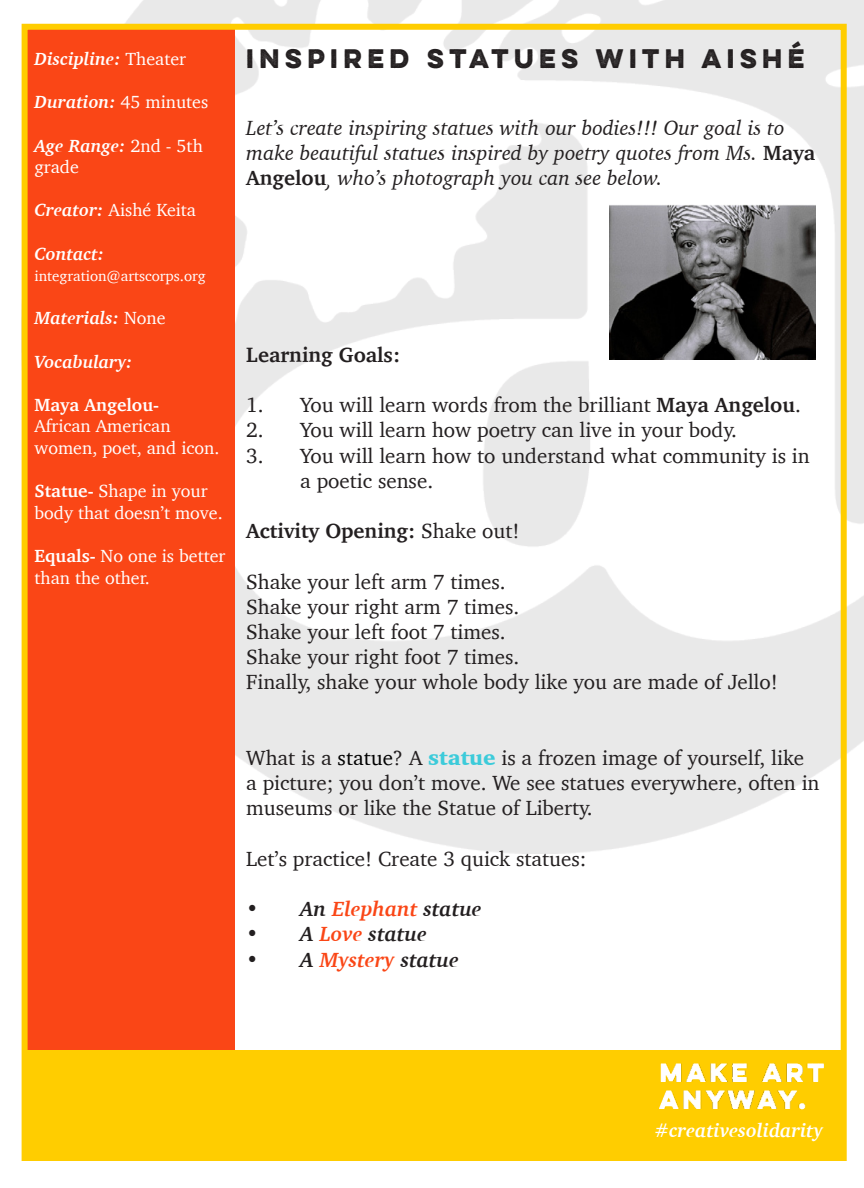
<style>
.page{position:relative;width:864px;height:1188px;background:#fff}
.page>*{position:absolute;margin:0;border:0;box-sizing:border-box;transform-origin:0 0}
.t1{font:700 24px "Lulo One";color:#231f20}
.t2{font:21px/25.2px "Charter";color:#231f20}
.t3{font:italic 21px/25.2px "Charter";color:#231f20}
.t4{font:italic 700 21px "Charter";color:#231f20}
.t5{font:700 21px "Charter";color:#231f20}
.t6{font:italic 700 19.5px "Charter";color:#fff}
.t7{font:18px/21.6px "Charter";color:#fff}
.t8{font:italic 700 18px "Charter";color:#fff}
.t9{font:700 18px "Charter";color:#fff}
.t10{font:15px "Charter";color:#fff}
.s1{font-weight:400;font-style:normal}
.s2{font-weight:700;font-style:italic}
.s3{font-weight:700}
.s4{font-weight:700;font-style:normal}
.s5{font-weight:400}
.s6{color:#000}
.s7{font-weight:900;color:#3ccbda}
.s8{color:#fa4616}
</style>
<div class="page">
<div style="left:24px;top:24px;width:211px;height:1131px;background:#fa4616"></div>
<div style="left:22px;top:24px;width:825px;height:1137px;border:6px solid #ffcd00"></div>
<div style="left:24px;top:1050px;width:818px;height:108px;background:#ffcd00"></div>
<img style="left:659px;top:1063px;width:165px;height:47px">
<img style="left:609px;top:204px;width:207px;height:156px">
<p class="t8" style="left:35px;top:44px;width:153px">Discipline: <span class="s1">Theater</span></p>
<p class="t1" style="left:246px;top:40px;width:565px">INSPIRED STATUES WITH AISHÉ</p>
<p class="t8" style="left:35px;top:87px;width:175px">Duration: <span class="s1">45 minutes</span></p>
<p class="t7" style="left:35px;top:134px;width:170px"><span class="s2">Age Range:</span> 2nd - 5th grade</p>
<p class="t7" style="left:35px;top:199px;width:163px"><span class="s2">Creator:</span> Aishé Keita</p>
<p class="t8" style="left:35px;top:238px;width:71px">Contact:</p>
<p class="t10" style="left:35px;top:263px;width:173px">integration@artscorps.org</p>
<p class="t8" style="left:35px;top:303px;width:133px">Materials: <span class="s1">None</span></p>
<p class="t8" style="left:35px;top:346px;width:99px">Vocabulary:</p>
<p class="t9" style="left:35px;top:389px;width:126px">Maya Angelou-</p>
<p class="t7" style="left:35px;top:415px;width:138px">African American</p>
<p class="t7" style="left:35px;top:437px;width:186px">women, poet, and icon.</p>
<p class="t7" style="left:35px;top:480px;width:190px"><span class="s3">Statue-</span> Shape in your body that doesn’t move.</p>
<p class="t7" style="left:35px;top:545px;width:192px"><span class="s3">Equals-</span> No one is better than the other.</p>
<p class="t3" style="left:246px;top:115px;width:571px">Let’s create inspiring statues with our bodies!!! Our goal is to make beautiful statues inspired by poetry quotes from Ms. <span class="s4">Maya<br>Angelou</span>, who’s photograph you can see below.</p>
<p class="t5" style="left:246px;top:337px;width:155px">Learning Goals:</p>
<p class="t2" style="left:246px;top:392px;width:556px">1. You will learn words from the brilliant <span class="s3">Maya Angelou</span>.</p>
<p class="t2" style="left:246px;top:417px;width:492px">2. You will learn how poetry can live in your body.</p>
<p class="t2" style="left:300px;top:443px;width:511px;text-indent:-54px">3. You will learn how to understand what community is in a poetic sense.</p>
<p class="t5" style="left:246px;top:513px;width:275px">Activity Opening: <span class="s5">Shake out!</span></p>
<p class="t2" style="left:246px;top:569px;width:261px">Shake your left arm 7 times.</p>
<p class="t2" style="left:246px;top:594px;width:275px">Shake your right arm 7 times.</p>
<p class="t2" style="left:246px;top:619px;width:261px">Shake your left foot 7 times.</p>
<p class="t2" style="left:246px;top:644px;width:275px">Shake your right foot 7 times.</p>
<p class="t2" style="left:246px;top:669px;width:533px">Finally, shake your whole body like you are made of Jello!</p>
<p class="t2" style="left:246px;top:745px;width:575px">What is a <span class="s6">statue</span>? A <span class="s7">statue</span> is a frozen image of yourself, like a picture; you don’t move. We see statues everywhere, often in museums or like the Statue of Liberty.</p>
<p class="t2" style="left:246px;top:846px;width:342px">Let’s practice! Create 3 quick statues:</p>
<p class="t4" style="left:246px;top:891px;width:237px">• An <span class="s8">Elephant</span> statue</p>
<p class="t4" style="left:246px;top:916px;width:182px">• A <span class="s8">Love</span> statue</p>
<p class="t4" style="left:246px;top:942px;width:214px">• A <span class="s8">Mystery</span> statue</p>
<p class="t6" style="left:654px;top:1114px;width:170px">#creativesolidarity</p>
</div>
